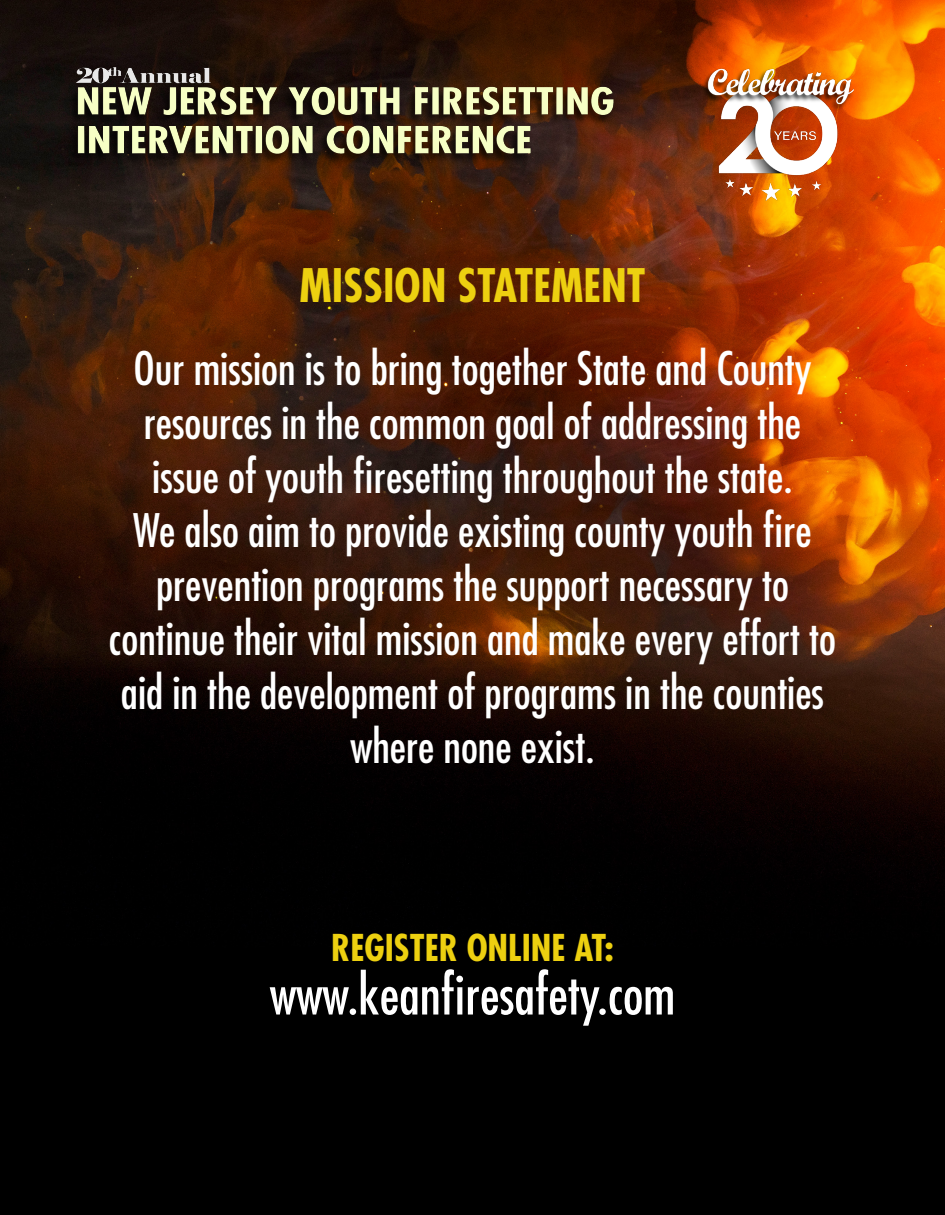
<style>
.page{position:relative;width:945px;height:1215px;background:#fff}
.page>*{position:absolute;margin:0;border:0;box-sizing:border-box;transform-origin:0 0}
.t1{font:condensed 54px "Futura Std";color:#fff}
.t2{font:condensed 45px/54px "Futura Std";color:#fff;text-align:center}
.t3{font:700 condensed 45px "Futura Std";color:#edd010}
.t4{font:700 condensed 36px "Futura Std";color:#edd010}
</style>
<div class="page">
<img style="left:0;top:0;width:945px;height:1215px">
<img style="left:701px;top:68px;width:154px;height:133px">
<img style="left:68px;top:68px;width:547px;height:97px">
<p class="t3" style="left:299px;top:257px;width:348px">MISSION STATEMENT</p>
<p class="t2" style="left:109px;top:341px;width:729px">Our mission is to bring together State and County resources in the common goal of addressing the issue of youth firesetting throughout the state.<br>We also aim to provide existing county youth fire prevention programs the support necessary to continue their vital mission and make every effort to aid in the development of programs in the counties where none exist.</p>
<p class="t4" style="left:331px;top:925px;width:284px">REGISTER ONLINE AT:</p>
<p class="t1" style="left:270px;top:962px;width:407px">www.keanfiresafety.com</p>
</div>
